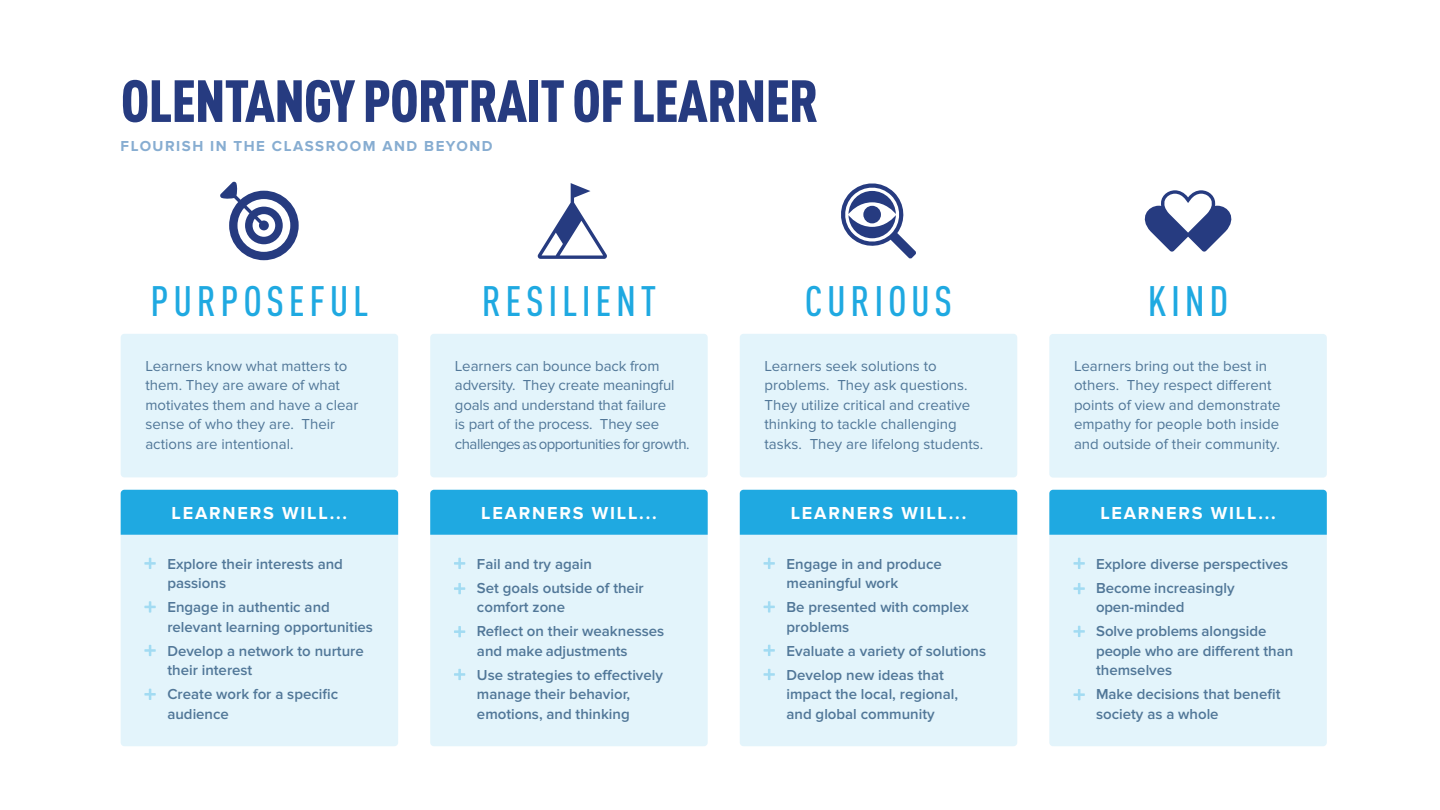
<style>
.page{position:relative;width:1440px;height:810px;background:#fff}
.page>*{position:absolute;margin:0;border:0;box-sizing:border-box;transform-origin:0 0}
.t1{font:900 condensed 58.5px "DINOT";letter-spacing:-.015em;color:#263b80}
.t2{font:500 condensed 42px "DINOT";letter-spacing:.11em;color:#1fa9e1}
.t3{font:700 18px "Proxima Nova";letter-spacing:.1em;color:#fff}
.t4{font:600 15px/19.5px "Proxima Nova";color:#517798}
.t5{font:15px/19.5px "Proxima Nova";color:#517798}
.t6{font:700 15px "Proxima Nova";letter-spacing:.1em;color:#87add1}
</style>
<div class="page">
<svg style="left:220px;top:181px;width:79px;height:79px"></svg>
<svg style="left:841px;top:183px;width:75px;height:76px"></svg>
<div style="left:863px;top:206px;width:18px;height:17px;background:#263b80;border-radius:50%"></div>
<svg style="left:1144px;top:190px;width:88px;height:62px"></svg>
<svg style="left:537px;top:183px;width:70px;height:76px"></svg>
<div style="left:121px;top:334px;width:277px;height:143px;background:#e3f4fb;border-radius:4px"></div>
<div style="left:430px;top:334px;width:278px;height:143px;background:#e3f4fb;border-radius:4px"></div>
<div style="left:740px;top:334px;width:277px;height:143px;background:#e3f4fb;border-radius:4px"></div>
<div style="left:1049px;top:334px;width:278px;height:144px;background:#e3f4fb;border-radius:4px"></div>
<div style="left:121px;top:535px;width:277px;height:211px;background:#e3f4fb"></div>
<div style="left:430px;top:535px;width:278px;height:211px;background:#e3f4fb"></div>
<div style="left:740px;top:535px;width:277px;height:211px;background:#e3f4fb"></div>
<div style="left:1049px;top:535px;width:278px;height:211px;background:#e3f4fb"></div>
<div style="left:1049px;top:490px;width:278px;height:45px;background:#1fa9e1"></div>
<div style="left:740px;top:490px;width:277px;height:45px;background:#1fa9e1"></div>
<div style="left:430px;top:490px;width:278px;height:45px;background:#1fa9e1"></div>
<div style="left:121px;top:490px;width:277px;height:45px;background:#1fa9e1"></div>
<svg style="left:764px;top:669px;width:11px;height:11px"></svg>
<svg style="left:764px;top:645px;width:11px;height:11px"></svg>
<svg style="left:764px;top:601px;width:11px;height:12px"></svg>
<svg style="left:1074px;top:583px;width:11px;height:11px"></svg>
<svg style="left:1074px;top:626px;width:11px;height:11px"></svg>
<svg style="left:1074px;top:689px;width:11px;height:11px"></svg>
<svg style="left:454px;top:583px;width:11px;height:11px"></svg>
<svg style="left:454px;top:626px;width:11px;height:11px"></svg>
<svg style="left:454px;top:669px;width:11px;height:11px"></svg>
<svg style="left:764px;top:558px;width:11px;height:11px"></svg>
<svg style="left:1074px;top:558px;width:11px;height:11px"></svg>
<svg style="left:454px;top:558px;width:11px;height:11px"></svg>
<svg style="left:144px;top:558px;width:12px;height:11px"></svg>
<svg style="left:144px;top:601px;width:12px;height:12px"></svg>
<svg style="left:144px;top:645px;width:12px;height:11px"></svg>
<svg style="left:144px;top:689px;width:12px;height:11px"></svg>
<p class="t1" style="left:121px;top:65px;width:699px">OLENTANGY PORTRAIT OF LEARNER</p>
<p class="t6" style="left:121px;top:137px;width:374px">FLOURISH IN THE CLASSROOM AND BEYOND</p>
<h2 class="t2" style="left:151px;top:276px;width:219px">PURPOSEFUL</h2>
<h2 class="t2" style="left:482px;top:276px;width:176px">RESILIENT</h2>
<h2 class="t2" style="left:805px;top:276px;width:149px">CURIOUS</h2>
<h2 class="t2" style="left:1148px;top:276px;width:82px">KIND</h2>
<p class="t5" style="left:145px;top:356px;width:214px">Learners know what matters to them. They are aware of what motivates them and have a clear sense of who they are. Their actions are intentional.</p>
<p class="t5" style="left:455px;top:356px;width:236px">Learners can bounce back from adversity. They create meaningful goals and understand that failure<br>is part of the process. They see challenges as opportunities for growth.</p>
<p class="t5" style="left:765px;top:356px;width:220px">Learners seek solutions to problems. They ask questions.<br>They utilize critical and creative thinking to tackle challenging tasks. They are lifelong students.</p>
<p class="t5" style="left:1074px;top:356px;width:208px">Learners bring out the best in others. They respect different points of view and demonstrate empathy for people both inside and outside of their community.</p>
<p class="t3" style="left:172px;top:503px;width:177px">LEARNERS WILL...</p>
<p class="t3" style="left:481px;top:503px;width:177px">LEARNERS WILL...</p>
<p class="t3" style="left:791px;top:503px;width:177px">LEARNERS WILL...</p>
<p class="t3" style="left:1100px;top:503px;width:177px">LEARNERS WILL...</p>
<p class="t4" style="left:167px;top:554px;width:177px">Explore their interests and passions</p>
<p class="t4" style="left:167px;top:598px;width:207px">Engage in authentic and relevant learning opportunities</p>
<p class="t4" style="left:167px;top:641px;width:198px">Develop a network to nurture their interest</p>
<p class="t4" style="left:167px;top:685px;width:172px">Create work for a specific audience</p>
<p class="t4" style="left:477px;top:554px;width:116px">Fail and try again</p>
<p class="t4" style="left:477px;top:578px;width:168px">Set goals outside of their comfort zone</p>
<p class="t4" style="left:477px;top:622px;width:189px">Reflect on their weaknesses and make adjustments</p>
<p class="t4" style="left:477px;top:665px;width:188px">Use strategies to effectively manage their behavior, emotions, and thinking</p>
<p class="t4" style="left:787px;top:554px;width:157px">Engage in and produce meaningful work</p>
<p class="t4" style="left:787px;top:598px;width:184px">Be presented with complex problems</p>
<p class="t4" style="left:787px;top:641px;width:201px">Evaluate a variety of solutions</p>
<p class="t4" style="left:787px;top:665px;width:173px">Develop new ideas that impact the local, regional, and global community</p>
<p class="t4" style="left:1096px;top:554px;width:194px">Explore diverse perspectives</p>
<p class="t4" style="left:1096px;top:578px;width:140px">Become increasingly open-minded</p>
<p class="t4" style="left:1096px;top:622px;width:199px">Solve problems alongside people who are different than themselves</p>
<p class="t4" style="left:1096px;top:685px;width:186px">Make decisions that benefit society as a whole</p>
</div>
